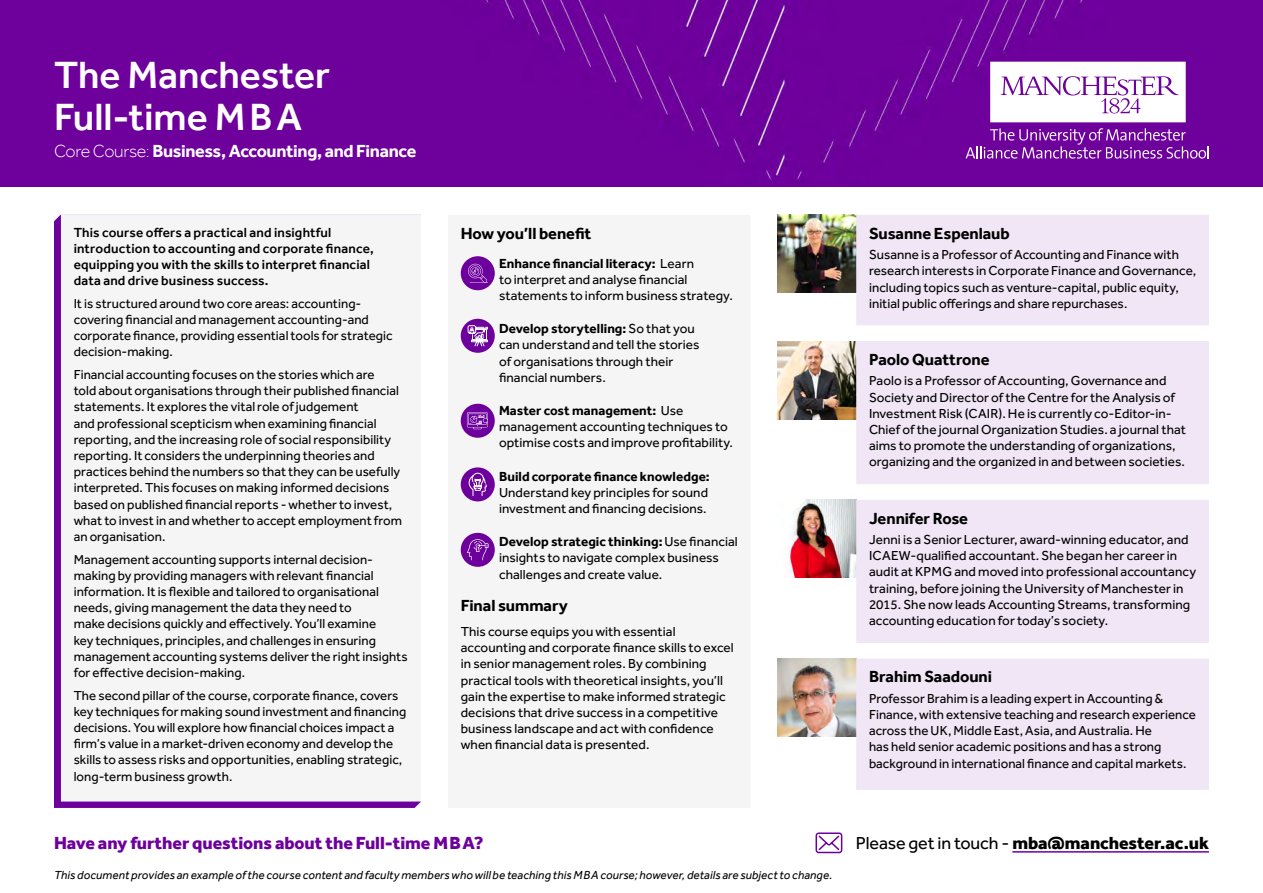
<style>
.page{position:relative;width:1263px;height:893px;background:#fff}
.page>*{position:absolute;margin:0;border:0;box-sizing:border-box;transform-origin:0 0}
.t1{font:500 39px/42px "Effra";color:#fff}
.Highlighted_text{font:800 18px "Effra";letter-spacing:-.005em;color:#6d009d}
.t2{font:700 18px "Effra";letter-spacing:-.02em;color:#fff}
.Highlighted_text-2{font:800 18px "Effra";letter-spacing:-.005em;color:#000}
.t3{font:700 16.5px "Effra";letter-spacing:-.005em;color:#000}
.Body{font:13.5px/16.2px "Effra";letter-spacing:.005em;color:#000}
.Body-2{font:500 13.5px/16.2px "Effra";letter-spacing:.01em;color:#000}
.Body-3{font:italic 12px "Effra";letter-spacing:.01em;color:#000}
.s1{font-weight:300}
.s2{color:#ff8000}
.s3{font-weight:700}
.s4{font-weight:400}
</style>
<div class="page">
<div style="left:0;top:0;width:1263px;height:186px;background:#6e009c"></div>
<svg style="left:54px;top:215px;width:367px;height:593px;fill:#6d009d"></svg>
<svg style="left:815px;top:832px;width:28px;height:22px"></svg>
<svg style="left:965px;top:128px;width:244px;height:31px"></svg>
<svg style="left:990px;top:62px;width:196px;height:60px"></svg>
<div style="left:61px;top:215px;width:360px;height:586px;background:#f5f5f5"></div>
<div style="left:461px;top:533px;width:34px;height:34px;background:#6d009d;border-radius:50%"></div>
<div style="left:461px;top:467px;width:34px;height:34px;background:#6d009d;border-radius:50%"></div>
<div style="left:461px;top:404px;width:34px;height:34px;background:#6d009d;border-radius:50%"></div>
<div style="left:461px;top:319px;width:34px;height:34px;background:#6d009d;border-radius:50%"></div>
<div style="left:461px;top:256px;width:34px;height:34px;background:#6d009d;border-radius:50%"></div>
<svg style="left:467px;top:539px;width:21px;height:21px"></svg>
<svg style="left:468px;top:473px;width:19px;height:23px"></svg>
<svg style="left:467px;top:325px;width:21px;height:22px"></svg>
<svg style="left:467px;top:412px;width:21px;height:17px"></svg>
<svg style="left:468px;top:264px;width:20px;height:19px"></svg>
<img style="left:777px;top:215px;width:79px;height:78px">
<div style="left:856px;top:215px;width:353px;height:110px;background:#f0e6f5"></div>
<img style="left:777px;top:341px;width:79px;height:78px">
<div style="left:856px;top:341px;width:353px;height:143px;background:#f0e6f5"></div>
<img style="left:786px;top:500px;width:70px;height:78px">
<div style="left:856px;top:500px;width:353px;height:143px;background:#f0e6f5"></div>
<img style="left:777px;top:659px;width:79px;height:78px">
<div style="left:856px;top:659px;width:353px;height:131px;background:#f0e6f5"></div>
<hr style="left:1012px;top:851px;width:197px;height:2px;background:#6d009d">
<h1 class="t1" style="left:54px;top:53px;width:278px">The Manchester<br>Full-time M B A</h1>
<h2 class="t2" style="left:54px;top:140px;width:364px"><span class="s1">Core Course:</span> Business, Accounting, and Finance</h2>
<p class="Body-2" style="left:74px;top:224px;width:302px">This course offers a practical and insightful introduction to accounting and corporate finance, equipping you with the skills to interpret financial data and drive business success.</p>
<p class="Body" style="left:74px;top:295px;width:321px">It is structured around two core areas: accounting&shy;covering financial and management accounting-and corporate finance, providing essential tools for strategic decision-making.</p>
<p class="Body" style="left:74px;top:366px;width:330px">Financial accounting focuses on the stories which are<br>told about organisations through their published financial statements. It explores the vital role of judgement<br>and professional scepticism when examining financial reporting, and the increasing role of social responsibility reporting. It considers the underpinning theories and practices behind the numbers so that they can be usefully interpreted. This focuses on making informed decisions based on published financial reports - whether to invest, what to invest in and whether to accept employment from an organisation.</p>
<p class="Body" style="left:74px;top:551px;width:336px">Management accounting supports internal decision&shy;making by providing managers with relevant financial information. It is flexible and tailored to organisational needs, giving management the data they need to<br>make decisions quickly and effectively. You’ll examine<br>key techniques, principles, and challenges in ensuring management accounting systems deliver the right insights for effective decision-making.</p>
<p class="Body" style="left:74px;top:687px;width:334px">The second pillar of the course, corporate finance, covers key techniques for making sound investment and financing decisions. You will explore how financial choices impact a firm’s value in a market-driven economy and develop the skills to assess risks and opportunities, enabling strategic, long-term business growth.</p>
<h3 class="t3" style="left:461px;top:223px;width:132px">How you’ll benefit</h3>
<p class="Body" style="left:499px;top:255px;width:235px;text-indent:-30px"><span class="s2">•</span> <span class="s3">Enhance financial literacy:</span> Learn<br>to interpret and analyse financial statements to inform business strategy.</p>
<p class="Body" style="left:499px;top:320px;width:202px;text-indent:-30px"><span class="s2">•</span> <span class="s3">Develop storytelling:</span> So that you can understand and tell the stories of organisations through their financial numbers.</p>
<p class="Body" style="left:499px;top:402px;width:235px;text-indent:-30px"><span class="s2">•</span> <span class="s3">Master cost management:</span> Use management accounting techniques to optimise costs and improve profitability.</p>
<p class="Body" style="left:499px;top:468px;width:212px;text-align:justify;text-indent:-30px"><span class="s2">•</span> <span class="s3">Build corporate finance knowledge:<br></span>Understand key principles for sound investment and financing decisions.</p>
<p class="Body" style="left:499px;top:533px;width:240px;text-indent:-30px"><span class="s2">•</span> <span class="s3">Develop strategic thinking:</span> Use financial insights to navigate complex business challenges and create value.</p>
<h3 class="t3" style="left:461px;top:596px;width:109px">Final summary</h3>
<p class="Body" style="left:461px;top:623px;width:275px">This course equips you with essential accounting and corporate finance skills to excel in senior management roles. By combining practical tools with theoretical insights, you’ll gain the expertise to make informed strategic decisions that drive success in a competitive business landscape and act with confidence when financial data is presented.</p>
<h3 class="t3" style="left:869px;top:223px;width:142px">Susanne Espenlaub</h3>
<p class="Body" style="left:869px;top:246px;width:329px">Susanne is a Professor of Accounting and Finance with research interests in Corporate Finance and Governance, including topics such as venture-capital, public equity, initial public offerings and share repurchases.</p>
<h3 class="t3" style="left:869px;top:349px;width:122px">Paolo Quattrone</h3>
<p class="Body" style="left:869px;top:373px;width:318px">Paolo is a Professor of Accounting, Governance and Society and Director of the Centre for the Analysis of Investment Risk (CAIR). He is currently co-Editor-in-Chief of the journal Organization Studies. a journal that aims to promote the understanding of organizations, organizing and the organized in and between societies.</p>
<h3 class="t3" style="left:869px;top:508px;width:101px">Jennifer Rose</h3>
<p class="Body" style="left:869px;top:531px;width:329px">Jenni is a Senior Lecturer, award-winning educator, and ICAEW-qualified accountant. She began her career in audit at KPMG and moved into professional accountancy training, before joining the University of Manchester in 2015. She now leads Accounting Streams, transforming accounting education for today’s society.</p>
<h3 class="t3" style="left:869px;top:667px;width:124px">Brahim Saadouni</h3>
<p class="Body" style="left:869px;top:690px;width:328px">Professor Brahim is a leading expert in Accounting &amp; Finance, with extensive teaching and research experience across the UK, Middle East, Asia, and Australia. He<br>has held senior academic positions and has a strong background in international finance and capital markets.</p>
<p class="Highlighted_text" style="left:54px;top:832px;width:431px">Have any further questions about the Full-time M B A?</p>
<p class="Highlighted_text-2" style="left:856px;top:832px;width:354px"><span class="s4">Please get in touch -</span> mba@manchester.ac.uk</p>
<p class="Body-3" style="left:54px;top:868px;width:780px">This document provides an example of the course content and faculty members who will be teaching this M B A course; however, details are subject to change.</p>
</div>
